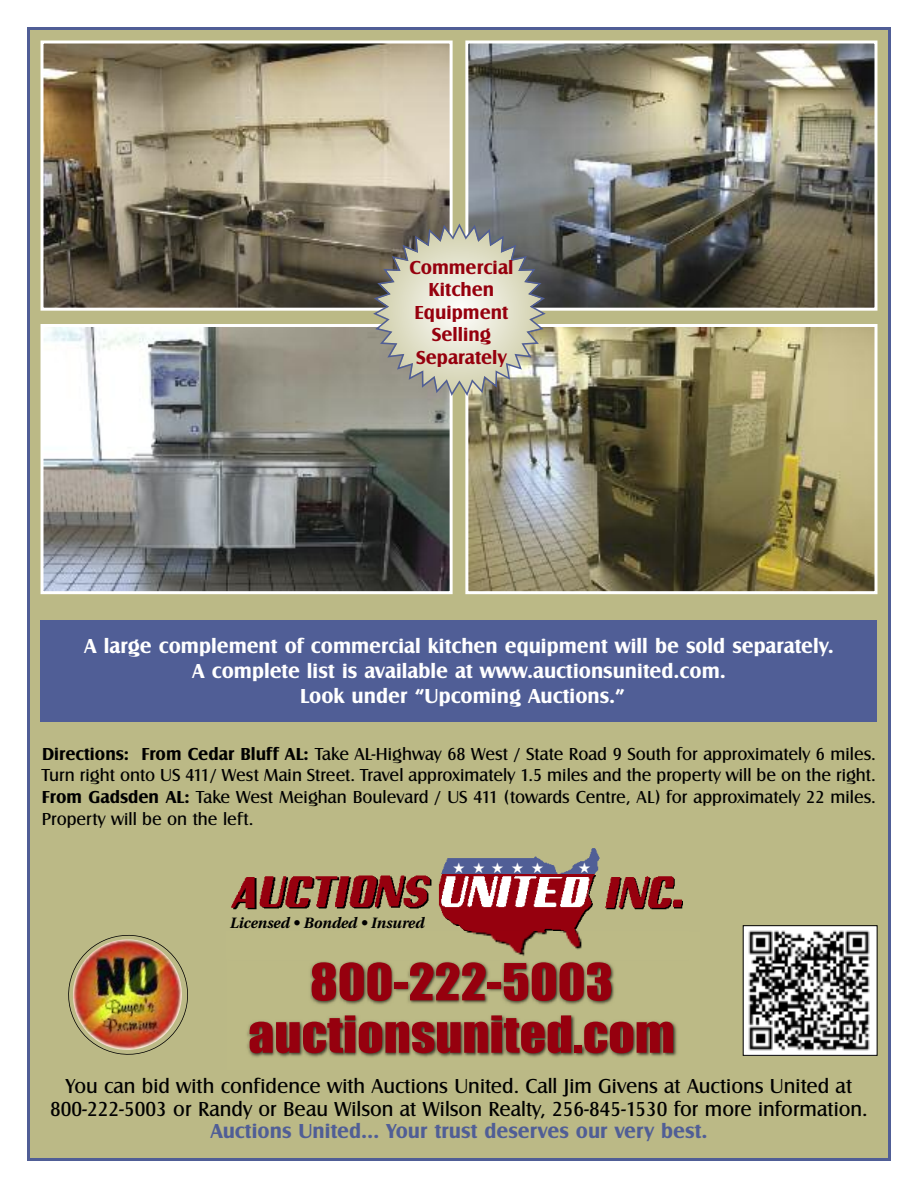
<style>
.page{position:relative;width:918px;height:1188px;background:#fff}
.page>*{position:absolute;margin:0;border:0;box-sizing:border-box;transform-origin:0 0}
.t1{font:47.25px/52.3px "Impact";color:#96000e;text-align:center;scale:1.1 1}
.t2{font:21px/22.5px "Castle T";color:#000;text-align:center}
.t3{font:700 21px/25.2px "Castle T";color:#fff;text-align:center}
.t4{font:700 21px "Castle T";color:#505e96}
.t5{font:700 19.5px/22.5px "Castle T";color:#96000e;text-align:center}
.t6{font:18px/21.6px "Castle T";color:#000;text-align:justify}
.t7{font:italic 700 15px "Utopia";color:#000}
.t8{font:15px "Zapf Dingbats ITC";color:#fff}
.s1{font-weight:700}
</style>
<div class="page">
<div style="left:30px;top:30px;width:858px;height:1128px;background:#bbb986"></div>
<img style="left:231px;top:874px;width:452px;height:57px">
<img style="left:446px;top:848px;width:154px;height:26px">
<img style="left:247px;top:961px;width:430px;height:96px">
<img style="left:466px;top:931px;width:116px;height:25px">
<div style="left:743px;top:926px;width:134px;height:129px;background:#fff"></div>
<img style="left:748px;top:930px;width:122px;height:121px">
<div style="left:743px;top:925px;width:135px;height:131px;border:1px solid #000"></div>
<div style="left:40px;top:620px;width:838px;height:102px;background:#505e96"></div>
<img style="left:44px;top:44px;width:405px;height:263px">
<div style="left:40px;top:40px;width:413px;height:271px;border:3px solid #fff"></div>
<img style="left:469px;top:44px;width:404px;height:263px">
<div style="left:465px;top:40px;width:412px;height:271px;border:3px solid #fff"></div>
<img style="left:45px;top:328px;width:404px;height:262px">
<div style="left:41px;top:324px;width:412px;height:270px;border:3px solid #fff"></div>
<img style="left:469px;top:328px;width:405px;height:262px">
<div style="left:465px;top:324px;width:413px;height:270px;border:3px solid #fff"></div>
<img style="left:68px;top:935px;width:120px;height:120px">
<svg style="left:373px;top:223px;width:173px;height:173px"></svg>
<svg style="left:441px;top:862px;width:150px;height:47px"></svg>
<p class="t5" style="left:409px;top:256px;width:106px">Commercial<br>Kitchen<br>Equipment<br>Selling<br>Separately</p>
<p class="t3" style="left:84px;top:633px;width:751px">A large complement of commercial kitchen equipment will be sold separately.<br>A complete list is available at www.auctionsunited.com.<br>Look under “Upcoming Auctions.”</p>
<p class="t6" style="left:42px;top:743px;width:835px"><span class="s1">Directions: From Cedar Bluff AL:</span> Take AL-Highway 68 West / State Road 9 South for approximately 6 miles.<br>Turn right onto US 411/ West Main Street. Travel approximately 1.5 miles and the property will be on the right.<br><span class="s1">From Gadsden AL:</span> Take West Meighan Boulevard / US 411 (towards Centre, AL) for approximately 22 miles.<br>Property will be on the left.</p>
<p class="t8" style="left:453px;top:859px;width:92px">★★★★★</p>
<p class="t7" style="left:230px;top:917px;width:196px">Licensed • Bonded • Insured</p>
<h1 class="t1" style="left:248px;top:958px;width:389px">800-222-5003 auctionsunited.com</h1>
<p class="t2" style="left:50px;top:1075px;width:819px">You can bid with confidence with Auctions United. Call Jim Givens at Auctions United at<br>800-222-5003 or Randy or Beau Wilson at Wilson Realty, 256-845-1530 for more information.</p>
<p class="t4" style="left:210px;top:1119px;width:499px">Auctions United… Your trust deserves our very best.</p>
</div>
